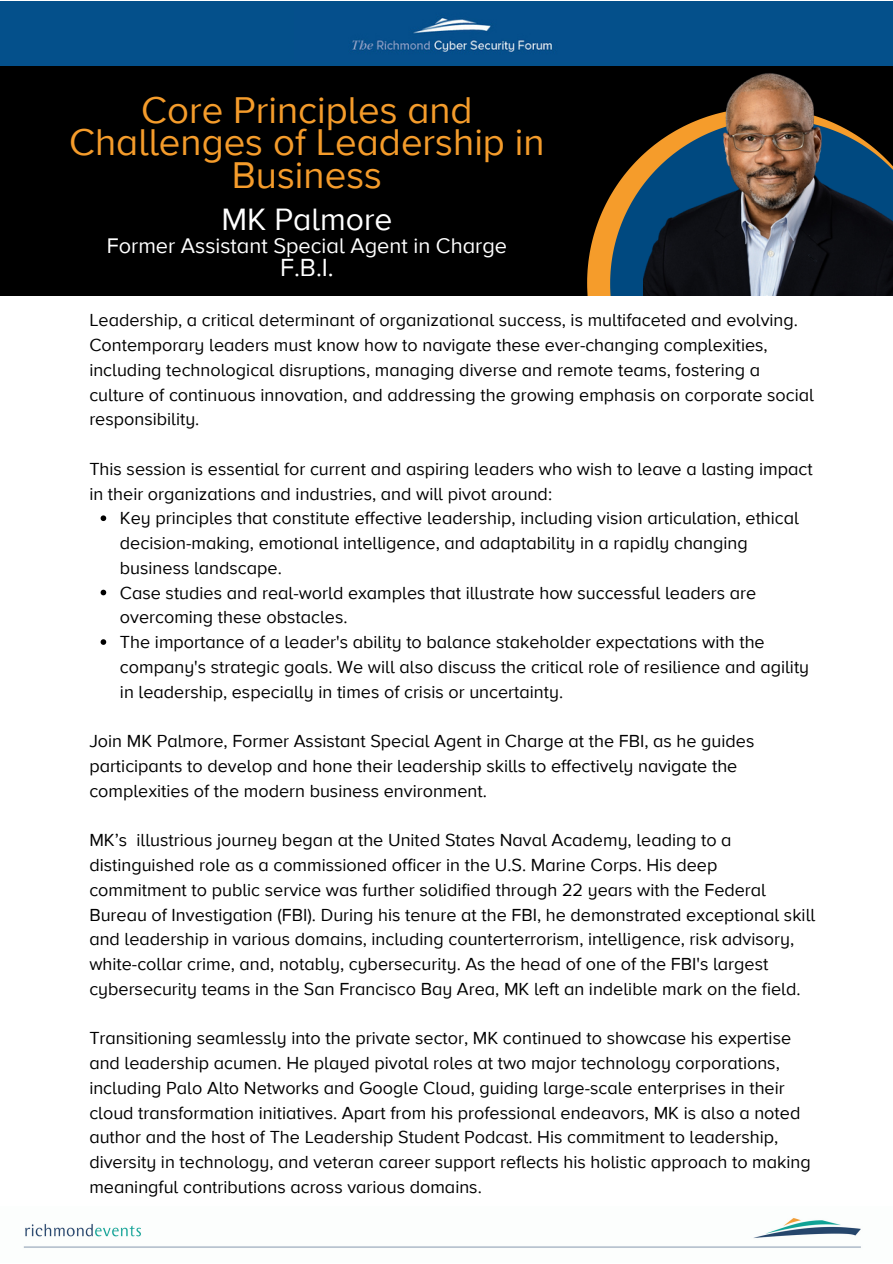
<style>
.page{position:relative;width:893px;height:1264px;background:#fff}
.page>*{position:absolute;margin:0;border:0;box-sizing:border-box;transform-origin:0 0}
.t1{font:38.4px/32.5px "Proxima Nova A";color:#f59c2b;text-align:center}
.t2{font:31.8px "Proxima Nova A";color:#fff}
.t3{font:25.5px "Proxima Nova A";color:#fff}
.t4{font:21.75px "Proxima Nova A";color:#fff}
.t5{font:18px/24.8px "Proxima Nova A";color:#000}
</style>
<div class="page">
<svg style="left:101px;top:515px;width:5px;height:6px"></svg>
<svg style="left:101px;top:589px;width:5px;height:6px"></svg>
<svg style="left:101px;top:639px;width:5px;height:6px"></svg>
<div style="left:0;top:1px;width:892px;height:294px;background:#000"></div>
<svg style="left:587px;top:196px;width:23px;height:99px;fill:#f59c2b"></svg>
<svg style="left:610px;top:154px;width:33px;height:141px;background:#4b5854"></svg>
<div style="left:0;top:2px;width:892px;height:64px;background:#04508b"></div>
<img style="left:352px;top:17px;width:200px;height:35px">
<img style="left:643px;top:73px;width:249px;height:222px">
<img style="left:23px;top:1218px;width:838px;height:30px">
<p class="t1" style="left:69px;top:95px;width:477px">Core Principles and<br>Challenges of Leadership in<br>Business</p>
<p class="t2" style="left:221px;top:200px;width:172px">MK Palmore</p>
<p class="t4" style="left:107px;top:233px;width:402px">Former Assistant Special Agent in Charge</p>
<p class="t3" style="left:280px;top:252px;width:55px">F.B.I.</p>
<p class="t5" style="left:89px;top:308px;width:726px">Leadership, a critical determinant of organizational success, is multifaceted and evolving.<br>Contemporary leaders must know how to navigate these ever-changing complexities, including technological disruptions, managing diverse and remote teams, fostering a culture of continuous innovation, and addressing the growing emphasis on corporate social responsibility.</p>
<p class="t5" style="left:89px;top:457px;width:724px">This session is essential for current and aspiring leaders who wish to leave a lasting impact in their organizations and industries, and will pivot around:</p>
<h1 class="t5" style="left:120px;top:506px;width:680px">Key principles that constitute effective leadership, including vision articulation, ethical decision-making, emotional intelligence, and adaptability in a rapidly changing business landscape.</h1>
<p class="t5" style="left:120px;top:580px;width:637px">Case studies and real-world examples that illustrate how successful leaders are overcoming these obstacles.</p>
<p class="t5" style="left:120px;top:630px;width:690px">The importance of a leader's ability to balance stakeholder expectations with the company's strategic goals. We will also discuss the critical role of resilience and agility in leadership, especially in times of crisis or uncertainty.</p>
<h2 class="t5" style="left:89px;top:729px;width:666px">Join MK Palmore, Former Assistant Special Agent in Charge at the FBI, as he guides participants to develop and hone their leadership skills to effectively navigate the complexities of the modern business environment.</h2>
<p class="t5" style="left:89px;top:828px;width:727px">MK’s illustrious journey began at the United States Naval Academy, leading to a distinguished role as a commissioned officer in the U.S. Marine Corps. His deep commitment to public service was further solidified through 22 years with the Federal Bureau of Investigation (FBI). During his tenure at the FBI, he demonstrated exceptional skill and leadership in various domains, including counterterrorism, intelligence, risk advisory, white-collar crime, and, notably, cybersecurity. As the head of one of the FBI's largest cybersecurity teams in the San Francisco Bay Area, MK left an indelible mark on the field.</p>
<p class="t5" style="left:89px;top:1026px;width:722px">Transitioning seamlessly into the private sector, MK continued to showcase his expertise and leadership acumen. He played pivotal roles at two major technology corporations, including Palo Alto Networks and Google Cloud, guiding large-scale enterprises in their cloud transformation initiatives. Apart from his professional endeavors, MK is also a noted author and the host of The Leadership Student Podcast. His commitment to leadership, diversity in technology, and veteran career support reflects his holistic approach to making meaningful contributions across various domains.</p>
</div>
